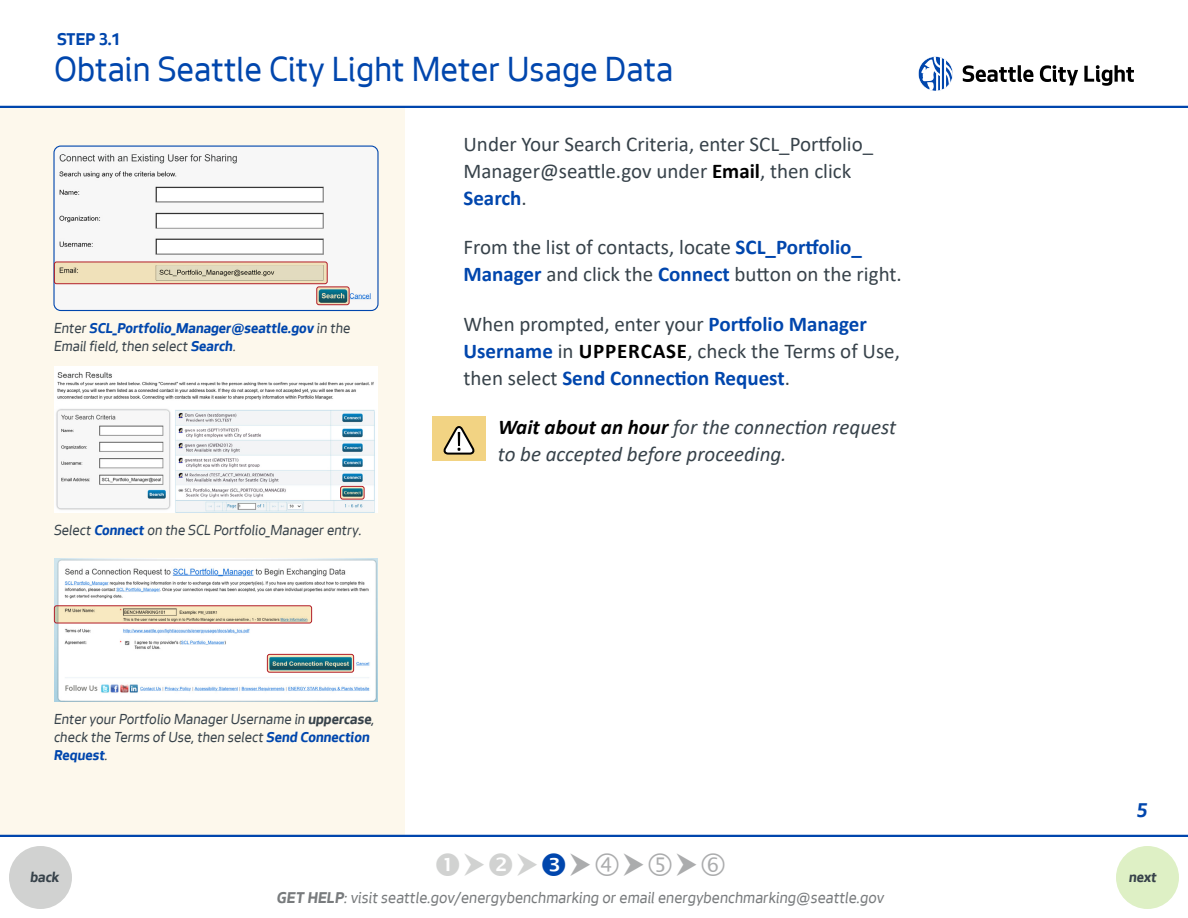
<style>
.page{position:relative;width:1188px;height:918px;background:#fff}
.page>*{position:absolute;margin:0;border:0;box-sizing:border-box;transform-origin:0 0}
.t1{font:36px "Seattle Text";color:#0046ad}
.Body_Checkbox{font:21px/27px "Calibri";color:#37424a}
.Body_Alert{font:italic 21px/27px "Calibri";color:#37424a}
.t2{font:italic 700 21px "Seattle Text";color:#0046ad}
.t3{font:700 18px "Seattle Text";color:#0046ad}
.t4{font:italic 16.5px "Seattle Text";color:#787b7d}
.Caption_Tip{font:italic 15px/18px "Seattle Text";color:#37424a}
.Caption_Tip-2{font:italic 700 15px/18px "Seattle Text";color:#0046ad}
.t5{font:italic 700 15px "Seattle Text";color:#37424a}
.s1{font-weight:400;color:#37424a}
.s2{font-weight:700;color:#0046ad}
.s3{font-weight:700}
.s4{font-weight:700;color:#000}
</style>
<div class="page">
<div style="left:1116px;top:846px;width:63px;height:63px;background:#def0c5;border-radius:50%"></div>
<div style="left:9px;top:846px;width:63px;height:63px;background:#d1d2d1;border-radius:50%"></div>
<div style="left:0;top:108px;width:405px;height:729px;background:#fdf8ec"></div>
<hr style="left:0;top:106px;width:1188px;height:2px;background:#0046ad">
<div style="left:432px;top:416px;width:54px;height:45px;background:#f2d383"></div>
<svg style="left:443px;top:426px;width:32px;height:29px"></svg>
<hr style="left:0;top:835px;width:1188px;height:2px;background:#0046ad">
<img style="left:54px;top:559px;width:324px;height:143px">
<img style="left:54px;top:146px;width:324px;height:163px">
<div style="left:53px;top:146px;width:326px;height:165px;border:1px solid #0046ad;border-radius:7px"></div>
<svg style="left:54px;top:262px;width:273px;height:22px;background:#dcd2b2"></svg>
<div style="left:54px;top:262px;width:274px;height:22px;border:1px solid #b21e28;border-radius:2px"></div>
<svg style="left:317px;top:287px;width:32px;height:18px"></svg>
<div style="left:316px;top:286px;width:33px;height:19px;border:1px solid #b21e28;border-radius:2px"></div>
<img style="left:54px;top:367px;width:324px;height:146px">
<svg style="left:341px;top:486px;width:23px;height:13px"></svg>
<div style="left:340px;top:486px;width:25px;height:14px;border:1px solid #b21e28;border-radius:2px"></div>
<svg style="left:54px;top:606px;width:258px;height:17px;background:#e1d4b0"></svg>
<div style="left:54px;top:605px;width:258px;height:18px;border:1px solid #b21e28;border-radius:2px"></div>
<svg style="left:267px;top:654px;width:87px;height:18px"></svg>
<div style="left:267px;top:654px;width:87px;height:19px;border:1px solid #b21e28;border-radius:2px"></div>
<svg style="left:1084px;top:65px;width:50px;height:21px"></svg>
<svg style="left:1040px;top:65px;width:38px;height:20px"></svg>
<svg style="left:963px;top:65px;width:70px;height:17px"></svg>
<svg style="left:918px;top:56px;width:35px;height:35px"></svg>
<p class="t3" style="left:57px;top:27px;width:65px">STEP 3.1</p>
<h1 class="t1" style="left:54px;top:46px;width:621px">Obtain Seattle City Light Meter Usage Data</h1>
<p class="Caption_Tip-2" style="left:54px;top:318px;width:298px"><span class="s1">Enter</span> SCL_Portfolio_Manager@seattle.gov <span class="s1">in the<br>Email field, then select</span> Search<span class="s1">.</span></p>
<p class="Caption_Tip" style="left:54px;top:521px;width:309px">Select <span class="s2">Connect</span> on the SCL Portfolio_Manager entry.</p>
<p class="Caption_Tip" style="left:54px;top:710px;width:322px">Enter your Portfolio Manager Username in <span class="s3">uppercase</span>, check the Terms of Use, then select <span class="s2">Send Connection<br>Request</span>.</p>
<p class="Body_Checkbox" style="left:464px;top:130px;width:411px">Under Your Search Criteria, enter SCL_Portfolio_<br>Manager@seattle.gov under <span class="s4">Email</span>, then click<br><span class="s2">Search</span>.</p>
<p class="Body_Checkbox" style="left:463px;top:233px;width:440px">From the list of contacts, locate <span class="s2">SCL_Portfolio_<br>Manager</span> and click the <span class="s2">Connect</span> button on the right.</p>
<p class="Body_Checkbox" style="left:464px;top:310px;width:438px">When prompted, enter your <span class="s2">Portfolio Manager<br>Username</span> in <span class="s4">UPPERCASE</span>, check the Terms of Use, then select <span class="s2">Send Connection Request</span>.</p>
<p class="Body_Alert" style="left:498px;top:413px;width:400px"><span class="s4">Wait about an hour</span> for the connection request to be accepted before proceeding.</p>
<p class="t2" style="left:1137px;top:796px;width:12px">5</p>
<p class="t5" style="left:30px;top:867px;width:31px">back</p>
<p class="t5" style="left:1129px;top:867px;width:29px">next</p>
<p class="t4" style="left:277px;top:887px;width:609px"><span class="s3">GET HELP</span>: visit seattle.gov/energybenchmarking or email energybenchmarking@seattle.gov</p>
</div>
